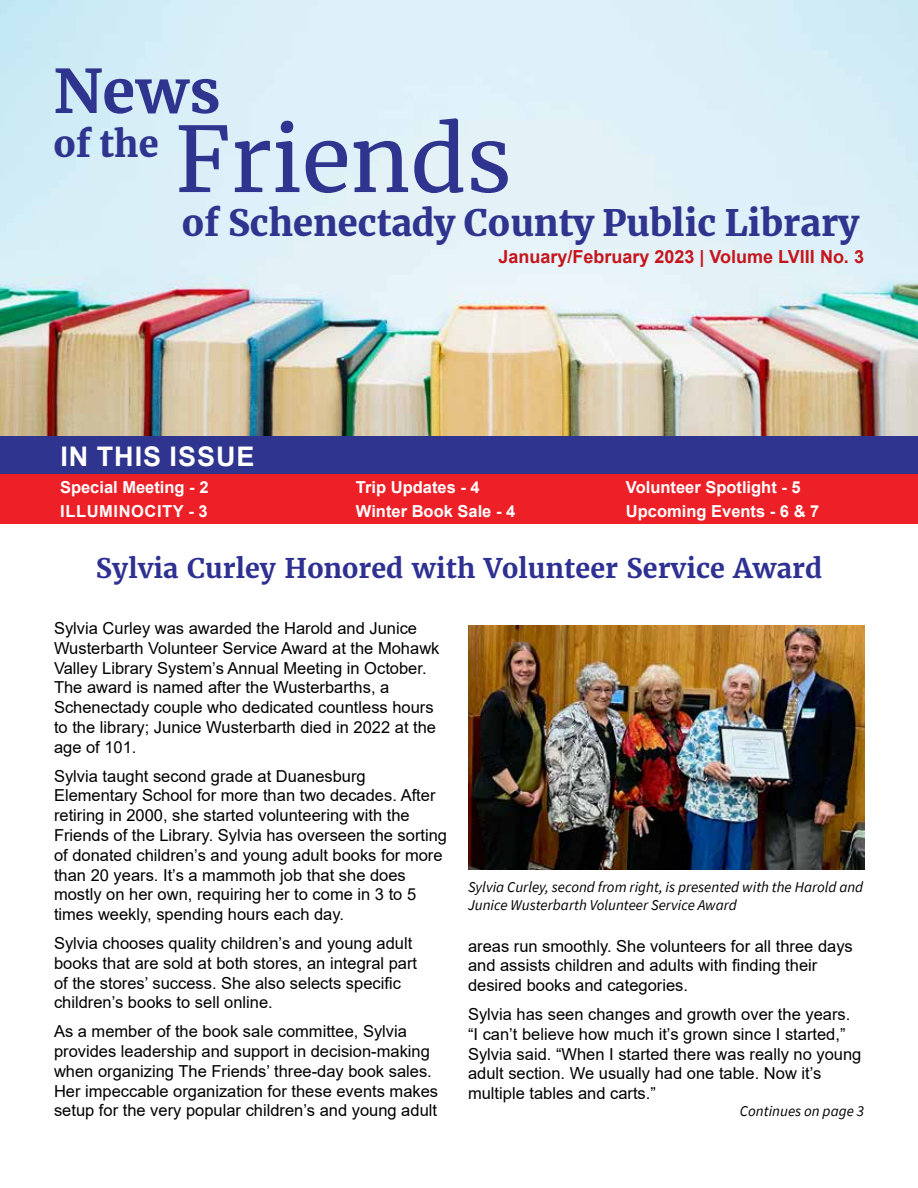
<style>
.page{position:relative;width:918px;height:1188px;background:#fff}
.page>*{position:absolute;margin:0;border:0;box-sizing:border-box;transform-origin:0 0}
.t1{font:90px "Merriweather";color:#2f358f}
.t2{font:700 60px "Merriweather";color:#2f358f}
.t3{font:900 36px "Merriweather";color:#2f358f}
.t4{font:700 27px "Merriweather";color:#2e3092}
.t5{font:700 27px "Arial";letter-spacing:.035em;color:#fff}
.t6{font:700 18px "Arial";color:#c4161c}
.t7{font:16.5px/19.8px "Arial";color:#000}
.t8{font:700 16.5px "Arial";color:#fff}
.t9{font:700 16.5px "Arial";letter-spacing:.035em;color:#fff}
.t10{font:italic 15px/18px "Source Sans Pro";color:#000}
</style>
<div class="page">
<img style="left:0;top:0;width:918px;height:436px">
<div style="left:0;top:436px;width:918px;height:39px;background:#2f358f"></div>
<div style="left:0;top:475px;width:918px;height:49px;background:#ed2027"></div>
<img style="left:468px;top:626px;width:396px;height:244px">
<h2 class="t2" style="left:54px;top:53px;width:168px">News</h2>
<h3 class="t3" style="left:53px;top:119px;width:107px">of the</h3>
<h1 class="t1" style="left:175px;top:97px;width:338px">Friends</h1>
<h3 class="t3" style="left:182px;top:198px;width:679px">of Schenectady County Public Library</h3>
<p class="t6" style="left:498px;top:244px;width:367px">January/February 2023 | Volume LVIII No. 3</p>
<h3 class="t5" style="left:60px;top:438px;width:195px">IN THIS ISSUE</h3>
<p class="t8" style="left:60px;top:475px;width:150px">Special Meeting - 2</p>
<p class="t8" style="left:356px;top:475px;width:125px">Trip Updates - 4</p>
<p class="t8" style="left:626px;top:475px;width:176px">Volunteer Spotlight - 5</p>
<p class="t9" style="left:60px;top:500px;width:149px">ILLUMINOCITY - 3</p>
<p class="t8" style="left:356px;top:500px;width:161px">Winter Book Sale - 4</p>
<p class="t8" style="left:626px;top:500px;width:195px">Upcoming Events - 6 &amp; 7</p>
<h3 class="t4" style="left:96px;top:551px;width:728px">Sylvia Curley Honored with Volunteer Service Award</h3>
<p class="t7" style="left:54px;top:618px;width:387px">Sylvia Curley was awarded the Harold and Junice Wusterbarth Volunteer Service Award at the Mohawk Valley Library System’s Annual Meeting in October.<br>The award is named after the Wusterbarths, a Schenectady couple who dedicated countless hours to the library; Junice Wusterbarth died in 2022 at the age of 101.</p>
<p class="t7" style="left:54px;top:766px;width:395px">Sylvia taught second grade at Duanesburg Elementary School for more than two decades. After retiring in 2000, she started volunteering with the Friends of the Library. Sylvia has overseen the sorting of donated children’s and young adult books for more than 20 years. It’s a mammoth job that she does mostly on her own, requiring her to come in 3 to 5 times weekly, spending hours each day.</p>
<p class="t7" style="left:54px;top:933px;width:365px">Sylvia chooses quality children’s and young adult books that are sold at both stores, an integral part of the stores’ success. She also selects specific children’s books to sell online.</p>
<p class="t7" style="left:54px;top:1021px;width:386px">As a member of the book sale committee, Sylvia provides leadership and support in decision-making when organizing The Friends’ three-day book sales.<br>Her impeccable organization for these events makes setup for the very popular children’s and young adult</p>
<p class="t10" style="left:468px;top:878px;width:397px">Sylvia Curley, second from right, is presented with the Harold and<br>Junice Wusterbarth Volunteer Service Award</p>
<p class="t7" style="left:468px;top:936px;width:386px">areas run smoothly. She volunteers for all three days and assists children and adults with finding their desired books and categories.</p>
<p class="t7" style="left:468px;top:1004px;width:395px">Sylvia has seen changes and growth over the years. “I can’t believe how much it’s grown since I started,” Sylvia said. “When I started there was really no young adult section. We usually had one table. Now it’s multiple tables and carts.”</p>
<p class="t10" style="left:740px;top:1102px;width:126px">Continues on page 3</p>
</div>
